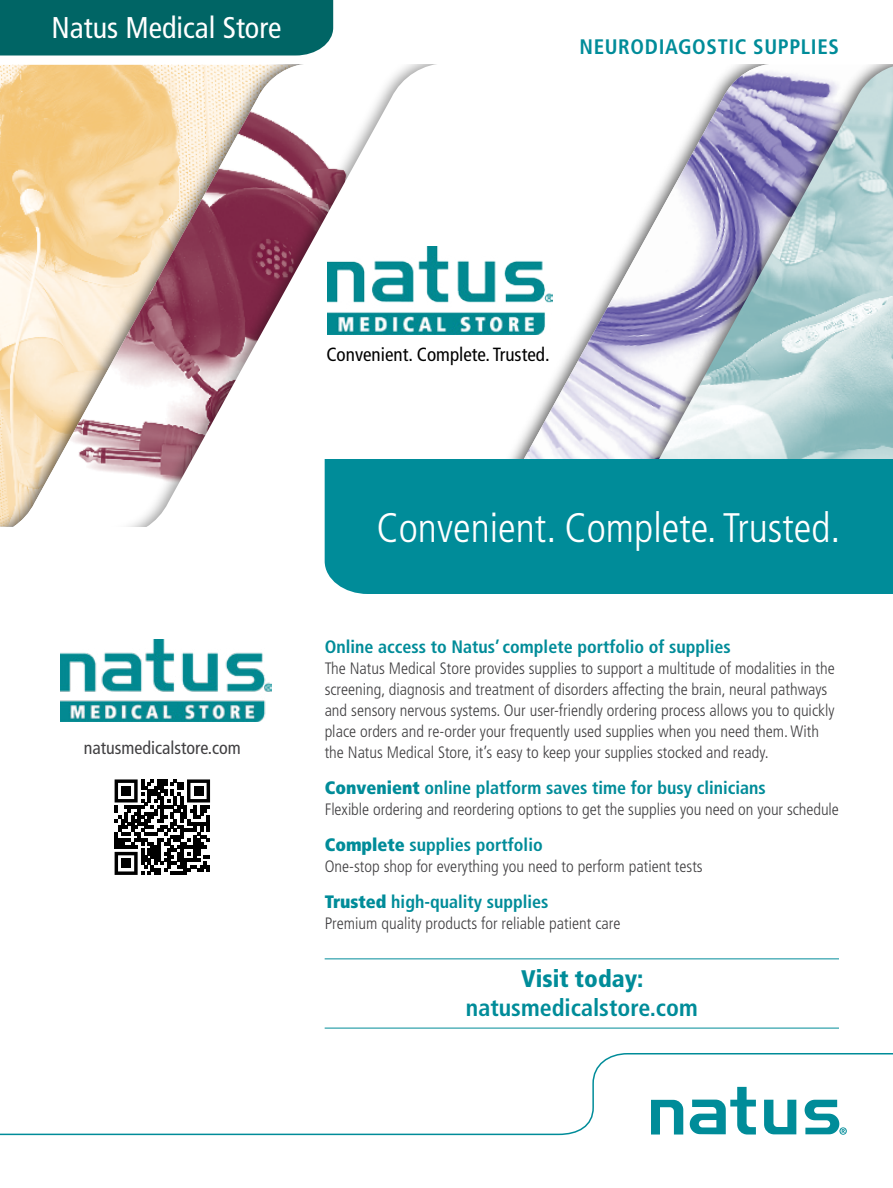
<style>
.page{position:relative;width:893px;height:1188px;background:#fff}
.page>*{position:absolute;margin:0;border:0;box-sizing:border-box;transform-origin:0 0}
.t1{font:300 condensed 41.25px "Frutiger LT Std";color:#fff}
.t2{font:condensed 30px "Frutiger LT Std";color:#fff}
.t3{font:700 condensed 24px "Frutiger LT Std";color:#008c99}
.t4{font:900 condensed 24px "Frutiger LT Std";color:#008c99}
.t5{font:700 condensed 21px "Frutiger LT Std";letter-spacing:.03em;color:#008c99}
.t6{font:condensed 19.05px "Frutiger LT Std";color:#000}
.t7{font:700 condensed 18px "Frutiger LT Std";color:#008c99}
.t8{font:condensed 18px "Frutiger LT Std";color:#414042}
.t9{font:300 condensed 16.5px/21px "Frutiger LT Std";color:#414042}
.s1{font-weight:900}
</style>
<div class="page">
<svg style="left:0;top:65px;width:14px;height:461px;background:#f8dbac"></svg>
<img style="left:14px;top:65px;width:78px;height:461px">
<img style="left:92px;top:65px;width:21px;height:407px">
<svg style="left:113px;top:65px;width:310px;height:461px"></svg>
<img style="left:327px;top:246px;width:96px;height:88px">
<img style="left:423px;top:65px;width:21px;height:270px">
<svg style="left:444px;top:260px;width:35px;height:75px"></svg>
<img style="left:479px;top:260px;width:78px;height:199px">
<img style="left:557px;top:265px;width:60px;height:194px">
<img style="left:617px;top:65px;width:276px;height:394px">
<div style="left:325px;top:459px;width:568px;height:135px;background:#008c99"></div>
<svg style="left:0;top:1053px;width:893px;height:83px"></svg>
<div style="left:0;top:0;width:333px;height:56px;background:#006565"></div>
<svg style="left:115px;top:779px;width:95px;height:96px"></svg>
<div style="left:121px;top:786px;width:10px;height:10px;background:#000"></div>
<div style="left:194px;top:786px;width:9px;height:10px;background:#000"></div>
<div style="left:121px;top:858px;width:10px;height:10px;background:#000"></div>
<img style="left:60px;top:639px;width:211px;height:82px">
<hr style="left:325px;top:958px;width:514px;height:1px;background:#008c99">
<hr style="left:325px;top:1028px;width:514px;height:1px;background:#008c99">
<h2 class="t2" style="left:52px;top:10px;width:231px">Natus Medical Store</h2>
<p class="t5" style="left:579px;top:34px;width:261px">NEURODIAGOSTIC SUPPLIES</p>
<p class="t8" style="left:84px;top:737px;width:158px">natusmedicalstore.com</p>
<p class="t6" style="left:326px;top:343px;width:225px">Convenient. Complete. Trusted.</p>
<h1 class="t1" style="left:377px;top:504px;width:465px">Convenient. Complete. Trusted.</h1>
<p class="t7" style="left:325px;top:636px;width:408px">Online access to Natus’ complete portfolio of supplies</p>
<p class="t9" style="left:325px;top:658px;width:512px">The Natus Medical Store provides supplies to support a multitude of modalities in the screening, diagnosis and treatment of disorders affecting the brain, neural pathways and sensory nervous systems. Our user-friendly ordering process allows you to quickly place orders and re-order your frequently used supplies when you need them. With the Natus Medical Store, it’s easy to keep your supplies stocked and ready.</p>
<p class="t7" style="left:325px;top:777px;width:443px"><span class="s1">Convenient</span> online platform saves time for busy clinicians</p>
<p class="t9" style="left:325px;top:799px;width:516px">Flexible ordering and reordering options to get the supplies you need on your schedule</p>
<p class="t7" style="left:325px;top:834px;width:219px"><span class="s1">Complete</span> supplies portfolio</p>
<p class="t9" style="left:325px;top:856px;width:380px">One-stop shop for everything you need to perform patient tests</p>
<p class="t7" style="left:325px;top:891px;width:225px"><span class="s1">Trusted</span> high-quality supplies</p>
<p class="t9" style="left:325px;top:913px;width:297px">Premium quality products for reliable patient care</p>
<h3 class="t4" style="left:521px;top:964px;width:124px">Visit today:</h3>
<h3 class="t3" style="left:466px;top:993px;width:233px">natusmedicalstore.com</h3>
</div>
